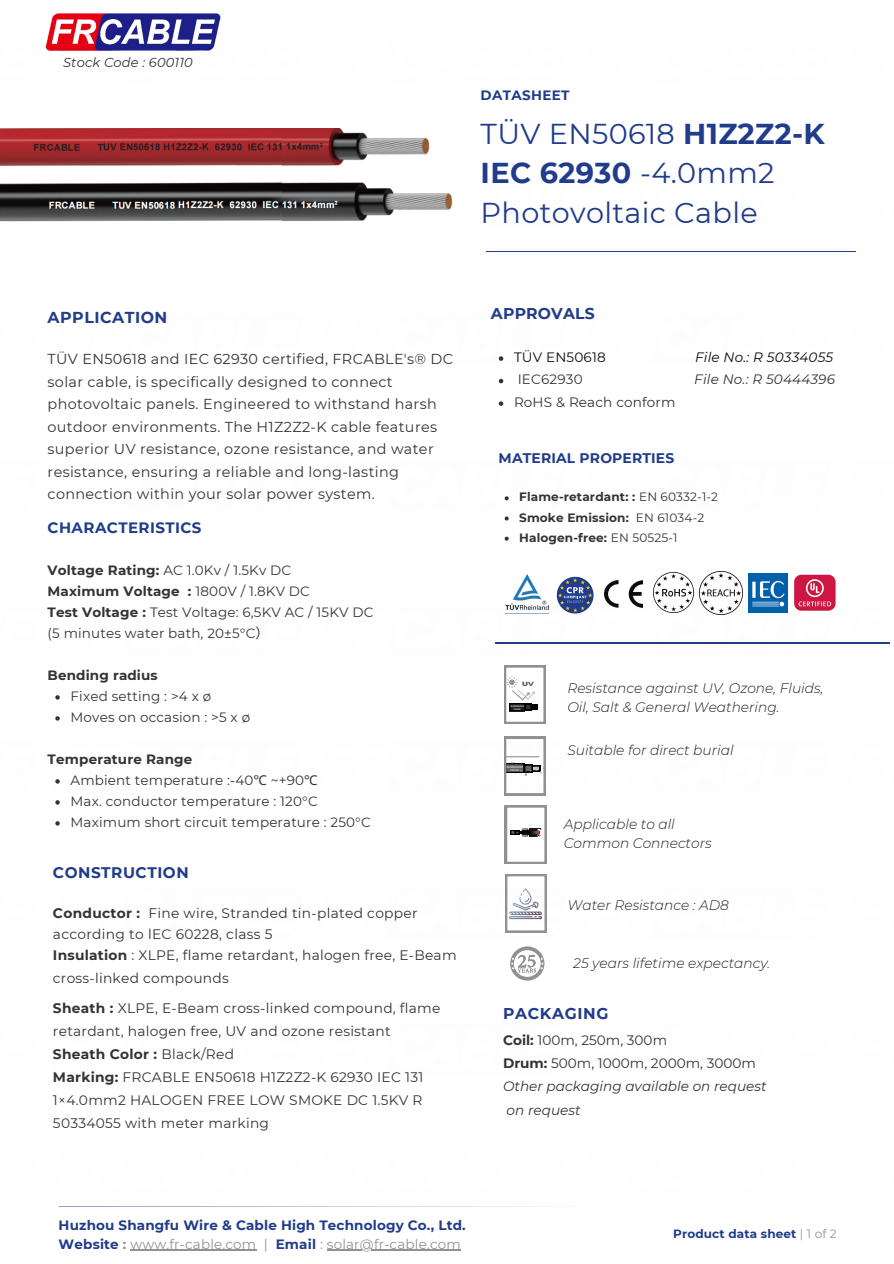
<style>
.page{position:relative;width:894px;height:1264px;background:#fff}
.page>*{position:absolute;margin:0;border:0;box-sizing:border-box;transform-origin:0 0}
.t1{font:28.65px/39.3px "Montserrat";letter-spacing:.01em;color:#203c8a}
.t2{font:700 15.75px "Montserrat";letter-spacing:.03em;color:#203c8a}
.t3{font:700 15.6px "Montserrat";letter-spacing:.025em;color:#203c8a}
.t4{font:700 15.6px "Montserrat";letter-spacing:.045em;color:#203c8a}
.t5{font:700 15.3px "Montserrat";letter-spacing:.035em;color:#203c8a}
.t6{font:700 15px "Montserrat";letter-spacing:.03em;color:#203c8a}
.t7{font:14.4px/22.5px "Montserrat";letter-spacing:.025em;color:#333332}
.t8{font:700 13.95px "Montserrat";letter-spacing:.01em;color:#203c8a}
.t9{font:13.8px/23px "Montserrat";letter-spacing:.02em;color:#333332}
.t10{font:italic 300 13.8px/18.9px "Montserrat";color:#231f20}
.t11{font:italic 13.65px/23.1px "Montserrat";color:#333332}
.t12{font:13.5px/21px "Montserrat";letter-spacing:.01em;color:#333332}
.t13{font:700 13.5px/19.2px "Montserrat";letter-spacing:.01em;color:#203c8a}
.t14{font:700 13.5px "Montserrat";letter-spacing:.015em;color:#333332}
.t15{font:italic 13.5px "Montserrat";letter-spacing:.01em;color:#0b0a0a}
.t16{font:italic 13.5px "Montserrat";letter-spacing:.01em;color:#333332}
.t17{font:13.5px "Montserrat";letter-spacing:.01em;color:#0b0a0a}
.t18{font:italic 13.05px "Montserrat";letter-spacing:.01em;color:#333332}
.t19{font:700 12.15px "Montserrat";letter-spacing:.01em;color:#333332}
.t20{font:12.15px/20.1px "Montserrat";letter-spacing:.01em;color:#333332}
.t21{font:700 12px "Montserrat";letter-spacing:.01em;color:#203c8a}
.t22{font:700 6px "Horizon";color:#646363}
.t23{font:2.1px/3.8px "Anton";color:#c2c2c2;text-align:center}
.t24{font:1.8px/3px "Anton";color:#c2c2c2;text-align:center}
.s1{font-weight:700}
.s2{font-family:"Noto Sans CJ Ksc"}
.s3{font-family:"Noto Sans"}
.s4{font-weight:400}
.s5{font-weight:700;font-style:normal}
.s6{font-style:normal}
.s7{color:#919191}
.s8{font-weight:400;color:#919191}
</style>
<div class="page">
<svg style="left:59px;top:1206px;width:491px;height:1px"></svg>
<img style="left:45px;top:13px;width:176px;height:38px">
<svg style="left:495px;top:642px;width:394px;height:1px"></svg>
<img style="left:0;top:128px;width:453px;height:94px">
<hr style="left:486px;top:251px;width:369px;height:1px;background:#203c8a">
<svg style="left:510px;top:946px;width:34px;height:34px"></svg>
<svg style="left:556px;top:576px;width:38px;height:38px"></svg>
<img style="left:505px;top:575px;width:43px;height:36px">
<img style="left:604px;top:580px;width:37px;height:28px">
<img style="left:653px;top:572px;width:40px;height:40px">
<img style="left:699px;top:572px;width:42px;height:42px">
<img style="left:748px;top:573px;width:39px;height:39px">
<img style="left:794px;top:574px;width:41px;height:37px">
<svg style="left:504px;top:665px;width:41px;height:59px"></svg>
<svg style="left:505px;top:805px;width:41px;height:59px"></svg>
<svg style="left:55px;top:695px;width:5px;height:4px"></svg>
<svg style="left:55px;top:716px;width:5px;height:4px"></svg>
<svg style="left:55px;top:779px;width:5px;height:4px"></svg>
<svg style="left:55px;top:800px;width:5px;height:4px"></svg>
<svg style="left:55px;top:821px;width:5px;height:4px"></svg>
<svg style="left:498px;top:356px;width:5px;height:5px"></svg>
<svg style="left:498px;top:379px;width:5px;height:4px"></svg>
<svg style="left:498px;top:401px;width:5px;height:5px"></svg>
<hr style="left:130px;top:1249px;width:126px;height:1px;background:#919191">
<hr style="left:327px;top:1249px;width:134px;height:1px;background:#919191">
<svg style="left:504px;top:496px;width:4px;height:4px"></svg>
<svg style="left:504px;top:516px;width:4px;height:4px"></svg>
<svg style="left:504px;top:536px;width:4px;height:4px"></svg>
<svg style="left:504px;top:736px;width:43px;height:59px"></svg>
<svg style="left:505px;top:874px;width:41px;height:58px"></svg>
<p class="t18" style="left:63px;top:55px;width:131px">Stock Code : 600110</p>
<p class="t13" style="left:480px;top:86px;width:90px">DATASHEET</p>
<p class="t1" style="left:480px;top:114px;width:345px">TÜV EN50618 <span class="s1">H1Z2Z2-K<br>IEC 62930</span> -4.0mm2<br>Photovoltaic Cable</p>
<p class="t2" style="left:48px;top:307px;width:121px">APPLICATION</p>
<h5 class="t7" style="left:48px;top:348px;width:407px">TÜV EN50618 and IEC 62930 certified, FRCABLE's® DC solar cable, is specifically designed to connect photovoltaic panels. Engineered to withstand harsh outdoor environments. The H1Z2Z2-K cable features superior UV resistance, ozone resistance, and water resistance, ensuring a reliable and long-lasting connection within your solar power system.</h5>
<h2 class="t6" style="left:48px;top:518px;width:155px">CHARACTERISTICS</h2>
<h6 class="t12" style="left:48px;top:559px;width:327px"><span class="s1">Voltage Rating:</span> AC 1.0Kv / 1.5Kv DC<br><span class="s1">Maximum Voltage :</span> 1800V / 1.8KV DC<br><span class="s1">Test Voltage :</span> Test Voltage: 6,5KV AC / 15KV DC (5 minutes water bath, 20±5°C<span class="s2">）</span></h6>
<h6 class="t14" style="left:48px;top:666px;width:112px">Bending radius</h6>
<h2 class="t12" style="left:71px;top:685px;width:142px">Fixed setting : &gt;4 x ø</h2>
<p class="t12" style="left:71px;top:706px;width:181px">Moves on occasion : &gt;5 x ø</p>
<p class="t14" style="left:48px;top:750px;width:146px">Temperature Range</p>
<p class="t12" style="left:71px;top:769px;width:248px">Ambient temperature :-40<span class="s3">℃</span> ~+90<span class="s3">℃</span></p>
<h4 class="t12" style="left:71px;top:790px;width:248px">Max. conductor temperature : 120°C</h4>
<p class="t12" style="left:71px;top:811px;width:301px">Maximum short circuit temperature : 250°C</p>
<p class="t5" style="left:53px;top:862px;width:137px">CONSTRUCTION</p>
<p class="t9" style="left:53px;top:902px;width:405px;line-height:21.8px"><span class="s1">Conductor :</span> Fine wire, Stranded tin-plated copper according to lEC 60228, class 5<br><span class="s1">Insulation</span> : XLPE, flame retardant, halogen free, E-Beam cross-linked compounds</p>
<p class="t9" style="left:53px;top:996px;width:389px"><span class="s1">Sheath :</span> XLPE, E-Beam cross-linked compound, flame retardant, halogen free, UV and ozone resistant <span class="s1">Sheath Color :</span> Black/Red<br><span class="s1">Marking:</span> FRCABLE EN50618 H1Z2Z2-K 62930 IEC 131<br>1×4.0mm2 HALOGEN FREE LOW SMOKE DC 1.5KV R 50334055 with meter marking</p>
<p class="t3" style="left:491px;top:304px;width:105px">APPROVALS</p>
<p class="t17" style="left:514px;top:349px;width:93px">TÜV EN50618</p>
<p class="t15" style="left:695px;top:349px;width:140px">File No.: R 50334055</p>
<p class="t12" style="left:517px;top:369px;width:66px">IEC62930</p>
<p class="t16" style="left:694px;top:371px;width:142px">File No.: R 50444396</p>
<p class="t12" style="left:514px;top:391px;width:163px">RoHS &amp; Reach conform</p>
<p class="t8" style="left:498px;top:449px;width:177px">MATERIAL PROPERTIES</p>
<p class="t19" style="left:519px;top:489px;width:200px">Flame-retardant: : <span class="s4">EN 60332-1-2</span></p>
<p class="t19" style="left:519px;top:510px;width:111px">Smoke Emission:</p>
<h6 class="t20" style="left:519px;top:507px;width:187px;text-indent:117px">EN 61034-2<br><span class="s1">Halogen-free:</span> EN 50525-1</h6>
<p class="t22" style="left:522px;top:680px;width:14px">UV</p>
<p class="t24" style="left:510px;top:704px;width:16px">TüV EN50618 H1Z2Z2-<br>K DC 1.5KV</p>
<p class="t23" style="left:506px;top:765px;width:18px">TüV EN50618 H1Z2Z2-<br>K DC 1.5KV</p>
<p class="t10" style="left:567px;top:678px;width:257px">Resistance against UV, Ozone, Fluids,<br>Oil, Salt &amp; General Weathering.</p>
<p class="t10" style="left:567px;top:740px;width:168px">Suitable for direct burial</p>
<p class="t10" style="left:563px;top:814px;width:149px">Applicable to all<br>Common Connectors</p>
<h6 class="t10" style="left:567px;top:895px;width:163px">Water Resistance : AD8</h6>
<p class="t10" style="left:573px;top:954px;width:198px">25 years lifetime expectancy.</p>
<p class="t4" style="left:503px;top:1003px;width:107px">PACKAGING</p>
<p class="t11" style="left:503px;top:1028px;width:265px"><span class="s5">Coil:</span> <span class="s6">100m, 250m, 300m<br></span><span class="s5">Drum:</span> <span class="s6">500m, 1000m, 2000m, 3000m<br></span>Other packaging available on request on request</p>
<p class="t13" style="left:59px;top:1215px;width:408px">Huzhou Shangfu Wire &amp; Cable High Technology Co., Ltd.<br>Website <span class="s7">:</span> <span class="s8">www.fr-cable.com |</span> Email <span class="s8">: solar@fr-cable.com</span></p>
<p class="t21" style="left:673px;top:1226px;width:165px">Product data sheet <span class="s8">| 1 of 2</span></p>
</div>
